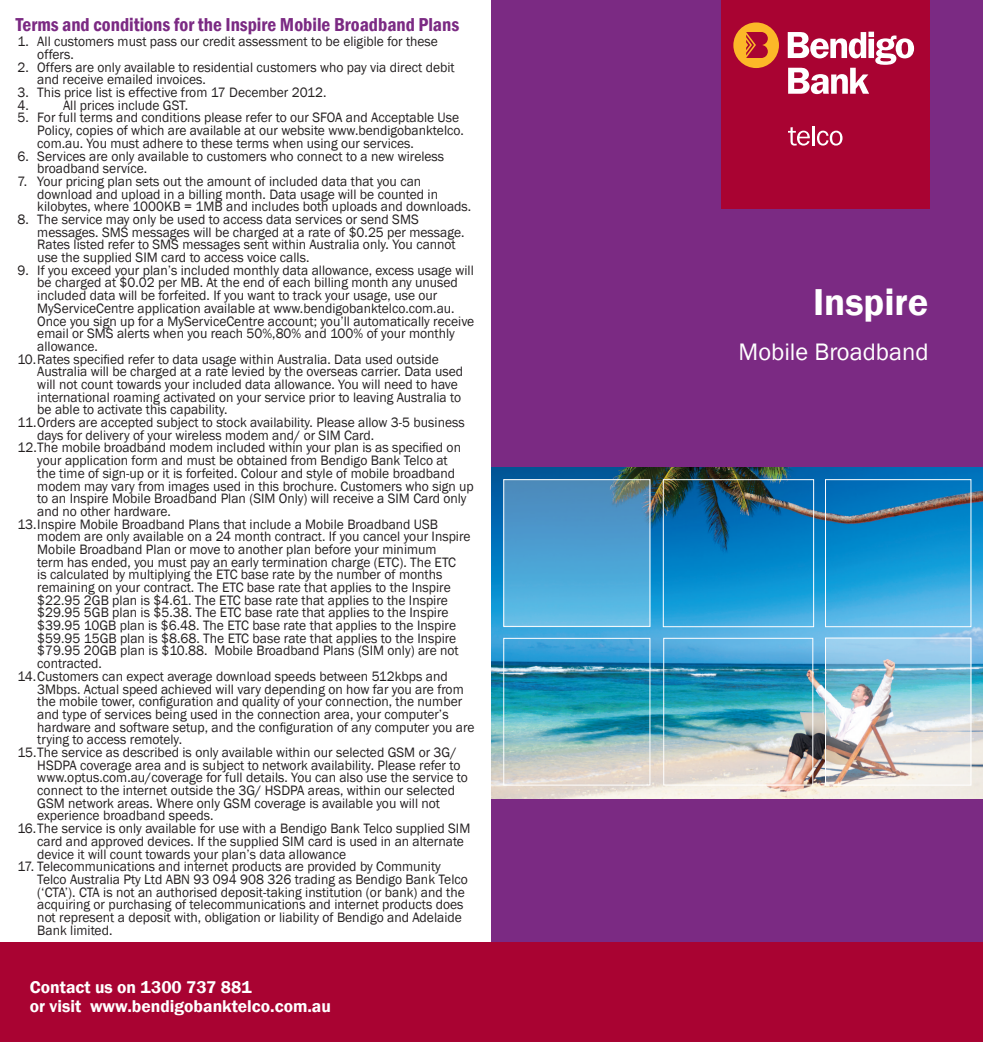
<style>
.page{position:relative;width:983px;height:1042px;background:#fff}
.page>*{position:absolute;margin:0;border:0;box-sizing:border-box;transform-origin:0 0}
.Paragraph_Style_1{font:600 38.5px "Franklin Gothic";color:#fff}
.Paragraph_Style_1-2{font:24.5px "Franklin Gothic";color:#fff}
.MyBroadband_T_Cs{font:600 condensed 19.25px "Franklin Gothic";color:#7b2a83}
.t1{font:600 17.5px/19.2px "Franklin Gothic";color:#fff}
.t2{font:14px/12.6px "Franklin Gothic";color:#231f20}
</style>
<div class="page">
<img style="left:491px;top:466px;width:491px;height:333px">
<div style="left:491px;top:0;width:491px;height:466px;background:#7b2a83"></div>
<div style="left:491px;top:799px;width:491px;height:144px;background:#7b2a83"></div>
<div style="left:503px;top:638px;width:147px;height:147px;border:1px solid #fff"></div>
<div style="left:663px;top:638px;width:150px;height:147px;border:1px solid #fff"></div>
<div style="left:662px;top:479px;width:151px;height:148px;border:1px solid #fff"></div>
<div style="left:824px;top:479px;width:147px;height:148px;border:1px solid #fff"></div>
<img style="left:826px;top:639px;width:143px;height:144px">
<div style="left:721px;top:0;width:208px;height:208px;background:#a90332"></div>
<div style="left:733px;top:22px;width:45px;height:46px;background:#fcb828;border-radius:50%"></div>
<svg style="left:746px;top:32px;width:21px;height:26px"></svg>
<svg style="left:787px;top:32px;width:126px;height:62px"></svg>
<svg style="left:788px;top:126px;width:54px;height:20px"></svg>
<div style="left:0;top:943px;width:982px;height:99px;background:#a90332"></div>
<svg style="left:505px;top:481px;width:143px;height:144px;background:#50a1cf"></svg>
<div style="left:503px;top:479px;width:147px;height:148px;border:1px solid #fff"></div>
<div style="left:824px;top:637px;width:147px;height:148px;border:1px solid #fff"></div>
<p class="MyBroadband_T_Cs" style="left:16px;top:11px;width:445px">Terms and conditions for the Inspire Mobile Broadband Plans</p>
<p class="t2" style="left:37px;top:36px;width:402px;text-indent:-20px">1. All customers must pass our credit assessment to be eligible for these offers.</p>
<p class="t2" style="left:37px;top:61px;width:419px;text-indent:-20px">2. Offers are only available to residential customers who pay via direct debit and receive emailed invoices.</p>
<p class="t2" style="left:17px;top:86px;width:310px">3. This price list is effective from 17 December 2012.</p>
<p class="t2" style="left:17px;top:99px;width:13px">4.</p>
<p class="t2" style="left:63px;top:99px;width:127px">All prices include GST.</p>
<p class="t2" style="left:37px;top:112px;width:428px;text-indent:-20px">5. For full terms and conditions please refer to our SFOA and Acceptable Use<br>Policy, copies of which are available at our website www.bendigobanktelco. com.au. You must adhere to these terms when using our services.</p>
<p class="t2" style="left:37px;top:150px;width:408px;text-indent:-20px">6. Services are only available to customers who connect to a new wireless broadband service.</p>
<p class="t2" style="left:37px;top:175px;width:435px;text-indent:-20px">7. Your pricing plan sets out the amount of included data that you can download and upload in a billing month. Data usage will be counted in kilobytes, where 1000KB = 1MB and includes both uploads and downloads.</p>
<p class="t2" style="left:37px;top:213px;width:428px;text-indent:-20px">8. The service may only be used to access data services or send SMS messages. SMS messages will be charged at a rate of $0.25 per message.<br>Rates listed refer to SMS messages sent within Australia only. You cannot use the supplied SIM card to access voice calls.</p>
<p class="t2" style="left:37px;top:264px;width:438px;text-indent:-20px">9. If you exceed your plan’s included monthly data allowance, excess usage will be charged at $0.02 per MB. At the end of each billing month any unused included data will be forfeited. If you want to track your usage, use our MyServiceCentre application available at www.bendigobanktelco.com.au.<br>Once you sign up for a MyServiceCentre account; you’ll automatically receive email or SMS alerts when you reach 50%,80% and 100% of your monthly allowance.</p>
<p class="t2" style="left:37px;top:353px;width:427px;text-indent:-20px">10.Rates specified refer to data usage within Australia. Data used outside Australia will be charged at a rate levied by the overseas carrier. Data used will not count towards your included data allowance. You will need to have international roaming activated on your service prior to leaving Australia to be able to activate this capability.</p>
<p class="t2" style="left:37px;top:416px;width:429px;text-indent:-20px">11.Orders are accepted subject to stock availability. Please allow 3-5 business days for delivery of your wireless modem and/ or SIM Card.</p>
<p class="t2" style="left:37px;top:442px;width:438px;text-indent:-20px">12.The mobile broadband modem included within your plan is as specified on your application form and must be obtained from Bendigo Bank Telco at<br>the time of sign-up or it is forfeited. Colour and style of mobile broadband modem may vary from images used in this brochure. Customers who sign up to an Inspire Mobile Broadband Plan (SIM Only) will receive a SIM Card only and no other hardware.</p>
<p class="t2" style="left:37px;top:518px;width:434px;text-indent:-20px">13.Inspire Mobile Broadband Plans that include a Mobile Broadband USB modem are only available on a 24 month contract. If you cancel your Inspire Mobile Broadband Plan or move to another plan before your minimum<br>term has ended, you must pay an early termination charge (ETC). The ETC<br>is calculated by multiplying the ETC base rate by the number of months remaining on your contract. The ETC base rate that applies to the Inspire $22.95 2GB plan is $4.61. The ETC base rate that applies to the Inspire $29.95 5GB plan is $5.38. The ETC base rate that applies to the Inspire $39.95 10GB plan is $6.48. The ETC base rate that applies to the Inspire $59.95 15GB plan is $8.68. The ETC base rate that applies to the Inspire $79.95 20GB plan is $10.88. Mobile Broadband Plans (SIM only) are not contracted.</p>
<p class="t2" style="left:37px;top:670px;width:439px;text-indent:-20px">14.Customers can expect average download speeds between 512kbps and 3Mbps. Actual speed achieved will vary depending on how far you are from the mobile tower, configuration and quality of your connection, the number and type of services being used in the connection area, your computer’s hardware and software setup, and the configuration of any computer you are trying to access remotely.</p>
<p class="t2" style="left:37px;top:746px;width:432px;text-indent:-20px">15.The service as described is only available within our selected GSM or 3G/ HSDPA coverage area and is subject to network availability. Please refer to www.optus.com.au/coverage for full details. You can also use the service to connect to the internet outside the 3G/ HSDPA areas, within our selected GSM network areas. Where only GSM coverage is available you will not experience broadband speeds.</p>
<p class="t2" style="left:37px;top:822px;width:434px;text-indent:-20px">16.The service is only available for use with a Bendigo Bank Telco supplied SIM card and approved devices. If the supplied SIM card is used in an alternate device it will count towards your plan’s data allowance</p>
<p class="t2" style="left:37px;top:860px;width:432px;text-indent:-20px">17. Telecommunications and internet products are provided by Community Telco Australia Pty Ltd ABN 93 094 908 326 trading as Bendigo Bank Telco (‘CTA’). CTA is not an authorised deposit-taking institution (or bank) and the acquiring or purchasing of telecommunications and internet products does not represent a deposit with, obligation or liability of Bendigo and Adelaide Bank limited.</p>
<p class="t1" style="left:30px;top:977px;width:302px">Contact us on 1300 737 881<br>or visit www.bendigobanktelco.com.au</p>
<p class="Paragraph_Style_1" style="left:812px;top:278px;width:117px">Inspire</p>
<p class="Paragraph_Style_1-2" style="left:738px;top:337px;width:191px">Mobile Broadband</p>
</div>
